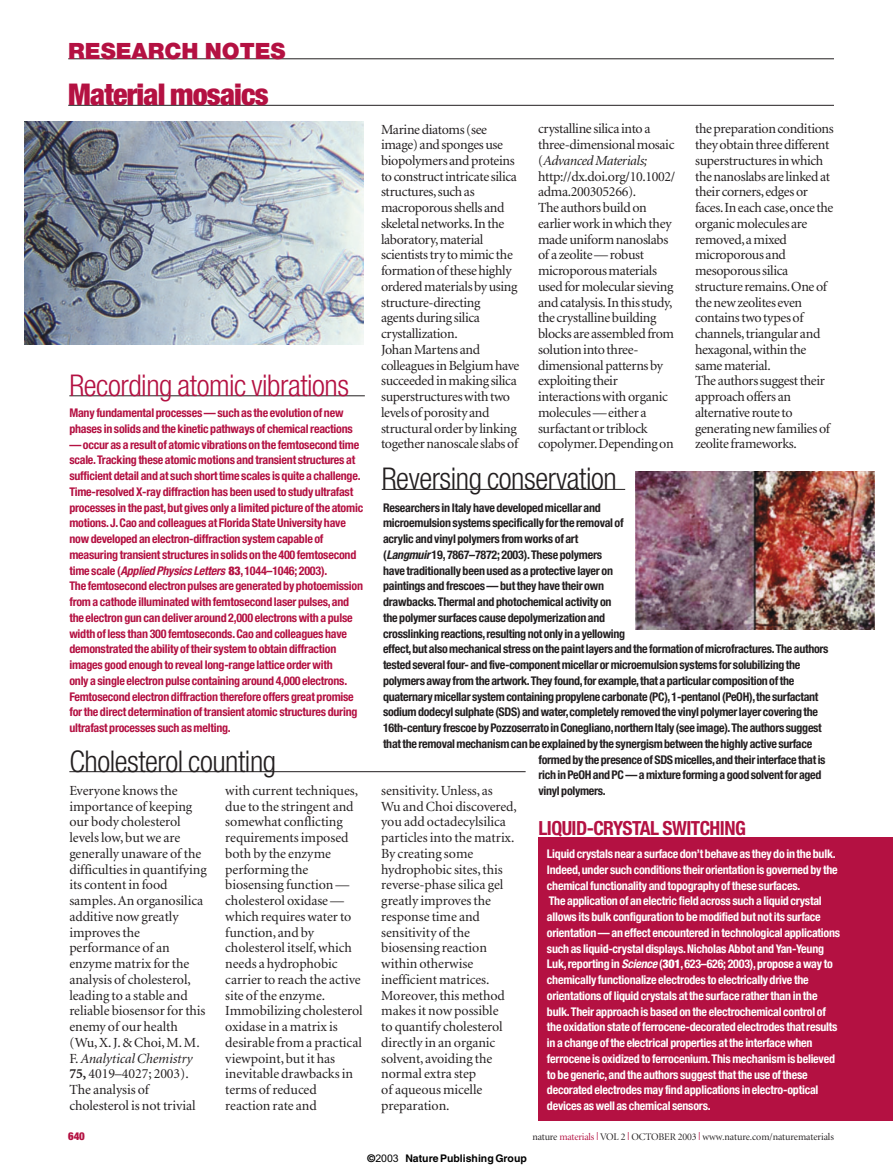
<style>
.page{position:relative;width:893px;height:1173px;background:#fff}
.page>*{position:absolute;margin:0;border:0;box-sizing:border-box;transform-origin:0 0}
.t1{font:300 condensed 30px "Helvetica Neue";letter-spacing:-.015em;color:#231f20}
.t2{font:300 condensed 30px "Helvetica Neue";letter-spacing:-.015em;color:#b41142}
.t3{font:900 condensed 30px "Helvetica Neue";letter-spacing:-.025em;color:#b41142}
.t4{font:900 22.5px "Helvetica Neue";color:#b41142}
.t5{font:700 condensed 19.5px "Helvetica Neue";letter-spacing:-.03em;color:#b41142}
.t6{font:13.95px/15.8px "Minion";letter-spacing:-.02em;color:#231f20}
.t7{font:700 condensed 12px/15.8px "Helvetica Neue";letter-spacing:-.02em;color:#b41142}
.t8{font:700 condensed 12px "Helvetica Neue";letter-spacing:-.025em;color:#231f20}
.t9{font:700 condensed 12px/15.8px "Helvetica Neue";letter-spacing:-.02em;color:#fff}
.t10{font:900 condensed 10.8px "Helvetica Neue";color:#b41142}
.t11{font:700 10.5px "Helvetica";color:#000}
.t12{font:10.2px "Minion Display";letter-spacing:-.015em;color:#231f20}
.s1{font-style:italic}
.s2{font-weight:900}
.s3{font-weight:700}
.s4{color:#b41142}
.s5{font-family:"Minion";font-weight:700;font-size:12px;color:#b41142}
.s6{font-family:"Arial";font-weight:400}
</style>
<div class="page">
<hr style="left:68px;top:59px;width:766px;height:1px;background:#231f20">
<img style="left:24px;top:121px;width:339px;height:224px">
<hr style="left:69px;top:396px;width:296px;height:1px;background:#231f20">
<div style="left:538px;top:837px;width:354px;height:283px;background:#b41142"></div>
<hr style="left:68px;top:105px;width:766px;height:1px;background:#231f20">
<hr style="left:69px;top:771px;width:456px;height:1px;background:#231f20">
<hr style="left:382px;top:489px;width:243px;height:1px;background:#231f20">
<img style="left:635px;top:471px;width:239px;height:158px">
<h2 class="t4" style="left:68px;top:42px;width:219px">RESEARCH NOTES</h2>
<h1 class="t3" style="left:68px;top:84px;width:202px">Material mosaics</h1>
<p class="t6" style="left:381px;top:122px;width:140px">Marine diatoms (see image) and sponges use biopolymers and proteins toconstruct intricate silica structures,such as macroporous shells and skeletal networks.In the laboratory,material scientists try to mimic the formation of these highly ordered materials by using structure-directing<br>agents during silica crystallization.<br>Johan Martens and colleagues in Belgium have succeeded in making silica superstructures with two levels of porosity and structural order by linking together nanoscale slabs of</p>
<p class="t6" style="left:538px;top:122px;width:139px">crystalline silica into a three-dimensional mosaic (<span class="s1">Advanced Materials; </span>http://dx.doi.org/10.1002/ adma.200305266).<br>The authors build on earlier work in which they made uniform nanoslabs of a zeolite — robust microporous materials used for molecular sieving and catalysis.In this study, the crystalline building blocks are assembled from solution into three&shy;dimensional patterns by exploiting their interactions with organic molecules — either a surfactant or triblock copolymer.Depending on</p>
<p class="t6" style="left:695px;top:122px;width:140px">the preparation conditions they obtain three different superstructures in which the nanoslabs are linked at their corners,edges or faces.In each case,once the organic molecules are removed,a mixed microporous and mesoporous silica structure remains.One of the new zeolites even contains two types of channels,triangular and hexagonal,within the same material.<br>The authors suggest their approach offers an alternative route to generating new families of zeolite frameworks.</p>
<h1 class="t2" style="left:69px;top:374px;width:281px">Recording atomic vibrations</h1>
<p class="t7" style="left:69px;top:406px;width:285px">Many fundamental processes — such as the evolution of new phases in solids and the kinetic pathways of chemical reactions</p>
<p class="t7" style="left:69px;top:437px;width:295px">— occur as a result of atomic vibrations on the femtosecond time scale.Tracking these atomic motions and transient structures at sufficient detail and at such short time scales is quite a challenge.<br>Time-resolved X-ray diffraction has been used to study ultrafast processes in the past,but gives only a limited picture of the atomic motions.J.Cao and colleagues at Florida State University have now developed an electron-diffraction system capable of measuring transient structures in solids on the 400 femtosecond time scale (<span class="s1">Applied Physics Letters</span> <span class="s2">83</span>,1044–1046; 2003).<br>The femtosecond electron pulses are generated by photoemission from a cathode illuminated with femtosecond laser pulses,and the electron gun can deliver around 2,000 electrons with a pulse width of less than 300 femtoseconds.Cao and colleagues have demonstrated the ability of their system to obtain diffraction images good enough to reveal long-range lattice order with<br>only a single electron pulse containing around 4,000 electrons.<br>Femtosecond electron diffraction therefore offers great promise for the direct determination of transient atomic structures during ultrafast processes such as melting.</p>
<h1 class="t1" style="left:382px;top:468px;width:236px">Reversing conservation</h1>
<p class="t8" style="left:383px;top:503px;width:219px">Researchers in Italy have developed micellar and</p>
<p class="t8" style="left:383px;top:519px;width:242px">microemulsion systems specifically for the removal of</p>
<p class="t8" style="left:383px;top:534px;width:197px">acrylic and vinyl polymers from works of art</p>
<p class="t8" style="left:383px;top:550px;width:221px">(<span class="s1">Langmuir</span> 19, 7867–7872; 2003).These polymers</p>
<p class="t8" style="left:383px;top:566px;width:231px">have traditionally been used as a protective layer on</p>
<p class="t8" style="left:383px;top:582px;width:222px">paintings and frescoes — but they have their own</p>
<p class="t8" style="left:383px;top:597px;width:230px">drawbacks.Thermal and photochemical activity on</p>
<p class="t8" style="left:383px;top:613px;width:224px">the polymer surfaces cause depolymerization and</p>
<p class="t8" style="left:383px;top:629px;width:244px">crosslinking reactions,resulting not only in a yellowing</p>
<p class="t8" style="left:383px;top:645px;width:447px">effect,but also mechanical stress on the paint layers and the formation of microfractures.The authors</p>
<p class="t8" style="left:383px;top:660px;width:419px">tested several four- and five-component micellar or microemulsion systems for solubilizing the</p>
<p class="t8" style="left:383px;top:676px;width:413px">polymers away from the artwork.They found,for example,that a particular composition of the</p>
<p class="t8" style="left:383px;top:692px;width:437px">quaternary micellar system containing propylene carbonate (PC),1-pentanol (PeOH),the surfactant</p>
<p class="t8" style="left:383px;top:708px;width:436px">sodium dodecyl sulphate (SDS) and water,completely removed the vinyl polymer layer covering the</p>
<p class="t8" style="left:383px;top:723px;width:440px">16th-century frescoe by Pozzoserrato in Conegliano,northern Italy (see image).The authors suggest</p>
<p class="t8" style="left:383px;top:739px;width:430px">that the removal mechanism can be explained by the synergism between the highly active surface</p>
<p class="t8" style="left:538px;top:755px;width:288px">formed by the presence of SDS micelles,and their interface that is</p>
<p class="t8" style="left:538px;top:771px;width:284px">rich in PeOH and PC — a mixture forming a good solvent for aged</p>
<p class="t8" style="left:538px;top:786px;width:69px">vinyl polymers.</p>
<h1 class="t1" style="left:69px;top:750px;width:208px">Cholesterol counting</h1>
<p class="t6" style="left:69px;top:784px;width:139px">Everyone knows the importance of keeping our body cholesterol levels low, but we are generally unaware of the difficulties in quantifying its content in food samples.An organosilica additive now greatly improves the performance of an enzyme matrix for the analysis of cholesterol, leading to a stable and reliable biosensor for this enemy of our health (Wu, X. J. &amp; Choi, M. M.<br>F.<span class="s1">Analytical Chemistry<br></span><span class="s3">75,</span> 4019–4027; 2003).<br>The analysis of cholesterol is not trivial</p>
<p class="t6" style="left:225px;top:784px;width:139px">with current techniques, due to the stringent and somewhat conflicting requirements imposed both by the enzyme performing the biosensing function — cholesterol oxidase — which requires water to function, and by cholesterol itself, which needs a hydrophobic carrier to reach the active site of the enzyme.<br>Immobilizing cholesterol oxidase in a matrix is desirable from a practical viewpoint, but it has inevitable drawbacks in terms of reduced reaction rate and</p>
<p class="t6" style="left:381px;top:784px;width:137px">sensitivity. Unless, as<br>Wu and Choi discovered, you add octadecylsilica particles into the matrix.<br>By creating some hydrophobic sites, this reverse-phase silica gel greatly improves the response time and sensitivity of the biosensing reaction within otherwise inefficient matrices.<br>Moreover, this method makes it now possible<br>to quantify cholesterol directly in an organic solvent, avoiding the normal extra step<br>of aqueous micelle preparation.</p>
<h3 class="t5" style="left:538px;top:821px;width:209px">LIQUID-CRYSTAL SWITCHING</h3>
<p class="t9" style="left:547px;top:847px;width:295px">Liquid crystals near a surface don’t behave as they do in the bulk.<br>Indeed,under such conditions their orientation is governed by the chemical functionality and topography of these surfaces.<br>The application of an electric field across such a liquid crystal allows its bulk configuration to be modified but not its surface orientation — an effect encountered in technological applications such as liquid-crystal displays.Nicholas Abbot and Yan-Yeung Luk,reporting in <span class="s1">Science</span> (<span class="s2">301</span>,623–626; 2003),propose a way to chemically functionalize electrodes to electrically drive the orientations of liquid crystals at the surface rather than in the bulk.Their approach is based on the electrochemical control of the oxidation state of ferrocene-decorated electrodes that results in a change of the electrical properties at the interface when ferrocene is oxidized to ferrocenium.This mechanism is believed to be generic,and the authors suggest that the use of these decorated electrodes may find applications in electro-optical devices as well as chemical sensors.</p>
<p class="t10" style="left:68px;top:1132px;width:18px">640</p>
<p class="t12" style="left:532px;top:1132px;width:303px">nature <span class="s4">materials</span> <span class="s5">|</span> VOL 2 <span class="s5">|</span> OCTOBER 2003 <span class="s5">|</span> www.nature.com/naturematerials</p>
<p class="t11" style="left:367px;top:1152px;width:161px">© <span class="s6">2003</span> NaturePublishingGroup</p>
</div>
